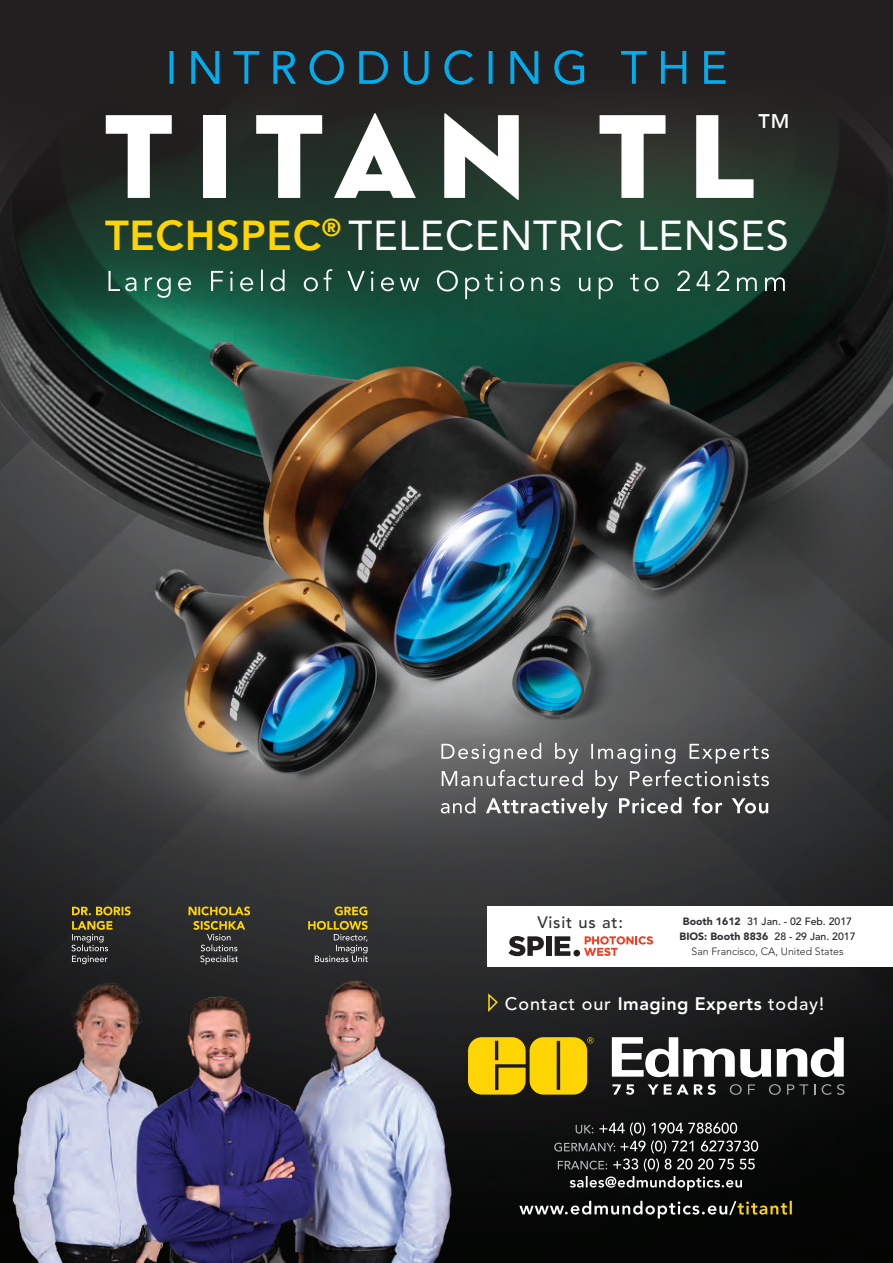
<style>
.page{position:relative;width:893px;height:1263px;background:#fff}
.page>*{position:absolute;margin:0;border:0;box-sizing:border-box;transform-origin:0 0}
.t1{font:121.65px "Neutra Disp Titling";letter-spacing:.17em;color:#fff}
.t2{font:41.55px "Avenir";letter-spacing:.015em;color:#fff}
.t3{font:33.75px "Avenir";color:#fff}
.t4{font:500 18px "Avenir";letter-spacing:.05em;color:#fff}
.t5{font:500 16.5px "Avenir";letter-spacing:.05em;color:#2e3034}
.t6{font:500 10.5px/15px "Avenir";color:#231f20;text-align:center}
.s1{font-weight:800;color:#fed503}
.s2{font-weight:900;color:#2e3034}
.s3{font-weight:300}
.s4{font-weight:800}
</style>
<div class="page">
<img style="left:0;top:333px;width:893px;height:930px">
<svg style="left:0;top:0;width:893px;height:333px;background:#1f2f28"></svg>
<svg style="left:170px;top:50px;width:556px;height:35px;background:#1b3d4b"></svg>
<svg style="left:441px;top:797px;width:327px;height:21px;background:#6d6d6e"></svg>
<svg style="left:442px;top:770px;width:327px;height:21px;background:#6c6c6d"></svg>
<svg style="left:441px;top:743px;width:328px;height:21px;background:#747475"></svg>
<svg style="left:109px;top:269px;width:676px;height:30px;background:#31614f"></svg>
<svg style="left:612px;top:1084px;width:22px;height:11px"></svg>
<svg style="left:648px;top:1084px;width:68px;height:11px"></svg>
<svg style="left:730px;top:1084px;width:12px;height:11px"></svg>
<svg style="left:748px;top:1084px;width:7px;height:10px"></svg>
<svg style="left:769px;top:1084px;width:12px;height:11px"></svg>
<svg style="left:787px;top:1084px;width:21px;height:10px"></svg>
<svg style="left:822px;top:1084px;width:22px;height:11px"></svg>
<svg style="left:612px;top:1037px;width:159px;height:40px"></svg>
<svg style="left:777px;top:1037px;width:67px;height:40px"></svg>
<svg style="left:468px;top:1037px;width:126px;height:57px;background:#d3b207"></svg>
<img style="left:0;top:962px;width:466px;height:301px">
<svg style="left:71px;top:921px;width:42px;height:43px;background:#514d39"></svg>
<svg style="left:72px;top:906px;width:59px;height:9px"></svg>
<svg style="left:308px;top:921px;width:60px;height:41px;background:#56523e"></svg>
<svg style="left:335px;top:906px;width:32px;height:9px"></svg>
<svg style="left:193px;top:921px;width:52px;height:43px;background:#504c39"></svg>
<svg style="left:189px;top:906px;width:61px;height:9px"></svg>
<svg style="left:519px;top:1201px;width:273px;height:17px;background:#414034"></svg>
<svg style="left:554px;top:1122px;width:204px;height:69px;background:#323332"></svg>
<svg style="left:487px;top:993px;width:12px;height:21px"></svg>
<div style="left:488px;top:906px;width:405px;height:61px;background:#fff"></div>
<svg style="left:555px;top:936px;width:15px;height:20px"></svg>
<div style="left:573px;top:950px;width:7px;height:6px;background:#231f20;border-radius:50%"></div>
<svg style="left:508px;top:936px;width:36px;height:20px"></svg>
<div style="left:546px;top:936px;width:5px;height:20px;background:#231f20"></div>
<svg style="left:584px;top:936px;width:69px;height:20px"></svg>
<p class="t1" style="left:103px;top:80px;width:655px">TITAN TL</p>
<p class="t3" style="left:757px;top:107px;width:35px">™</p>
<p class="t2" style="left:105px;top:212px;width:685px"><span class="s1">TECHSPEC</span><sup>®</sup> TELECENTRIC LENSES</p>
<p class="t5" style="left:538px;top:913px;width:87px">Visit us at:</p>
<p class="t6" style="left:680px;top:914px;width:177px"><span class="s2">Booth 1612</span> 31 Jan. - 02 Feb. 2017<br><span class="s2">BIOS: Booth 8836</span> 28 - 29 Jan. 2017<br><span class="s3">San Francisco, CA, United States</span></p>
<p class="t4" style="left:505px;top:993px;width:321px">Contact our <span class="s4">Imaging Experts</span> today!</p>
</div>
